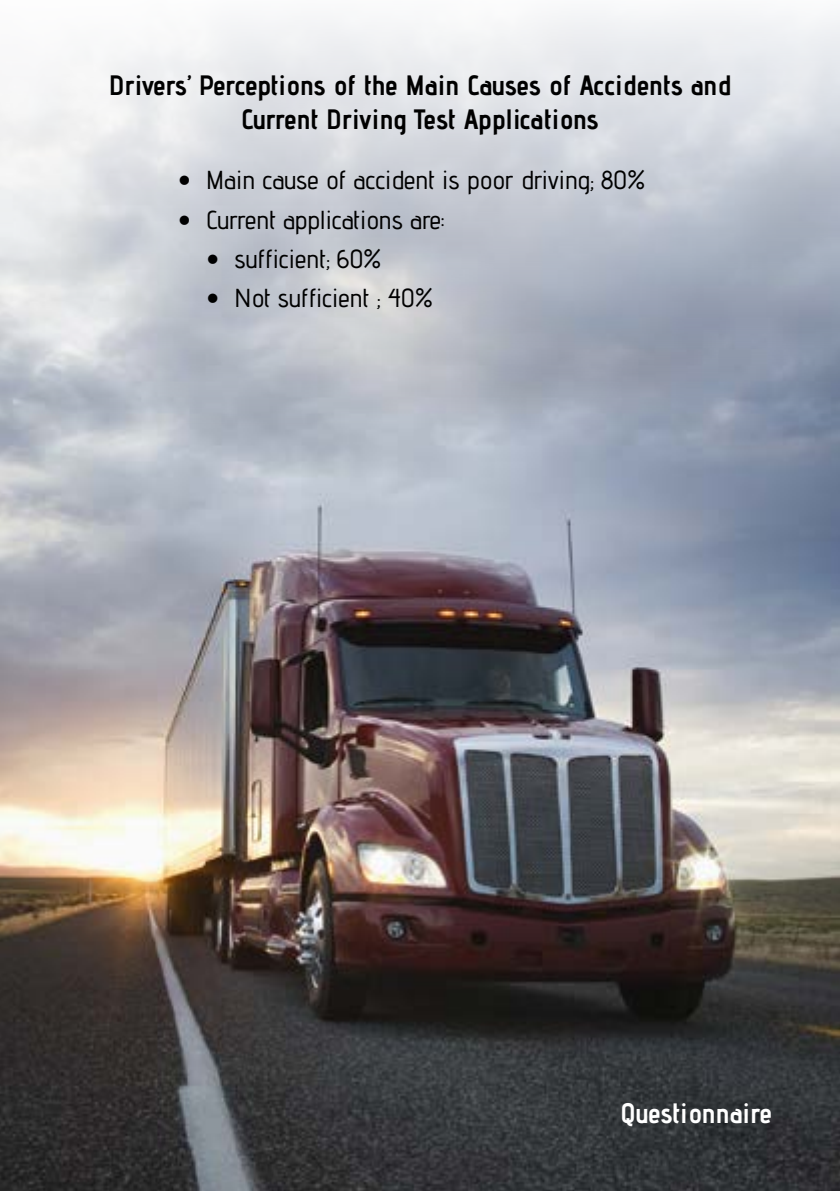
<style>
.page{position:relative;width:840px;height:1191px;background:#fff}
.page>*{position:absolute;margin:0;border:0;box-sizing:border-box;transform-origin:0 0}
.t1{font:700 28px/33.6px "Advent Pro";color:#000;text-align:center}
.t2{font:700 28px "Advent Pro";color:#fff}
.t3{font:500 26px "Advent Pro";color:#000}
</style>
<div class="page">
<img style="left:0;top:426px;width:839px;height:765px">
<svg style="left:0;top:13px;width:839px;height:413px;background:#c8cdd5"></svg>
<p class="t1" style="left:109px;top:68px;width:623px">Drivers’ Perceptions of the Main Causes of Accidents and<br>Current Driving Test Applications</p>
<p class="t3" style="left:178px;top:164px;width:468px">• Main cause of accident is poor driving; 80%</p>
<p class="t3" style="left:178px;top:203px;width:268px">• Current applications are:</p>
<p class="t3" style="left:206px;top:243px;width:176px">• sufficient; 60%</p>
<p class="t3" style="left:206px;top:282px;width:228px">• Not sufficient ; 40%</p>
<p class="t2" style="left:620px;top:1096px;width:153px">Questionnaire</p>
</div>
